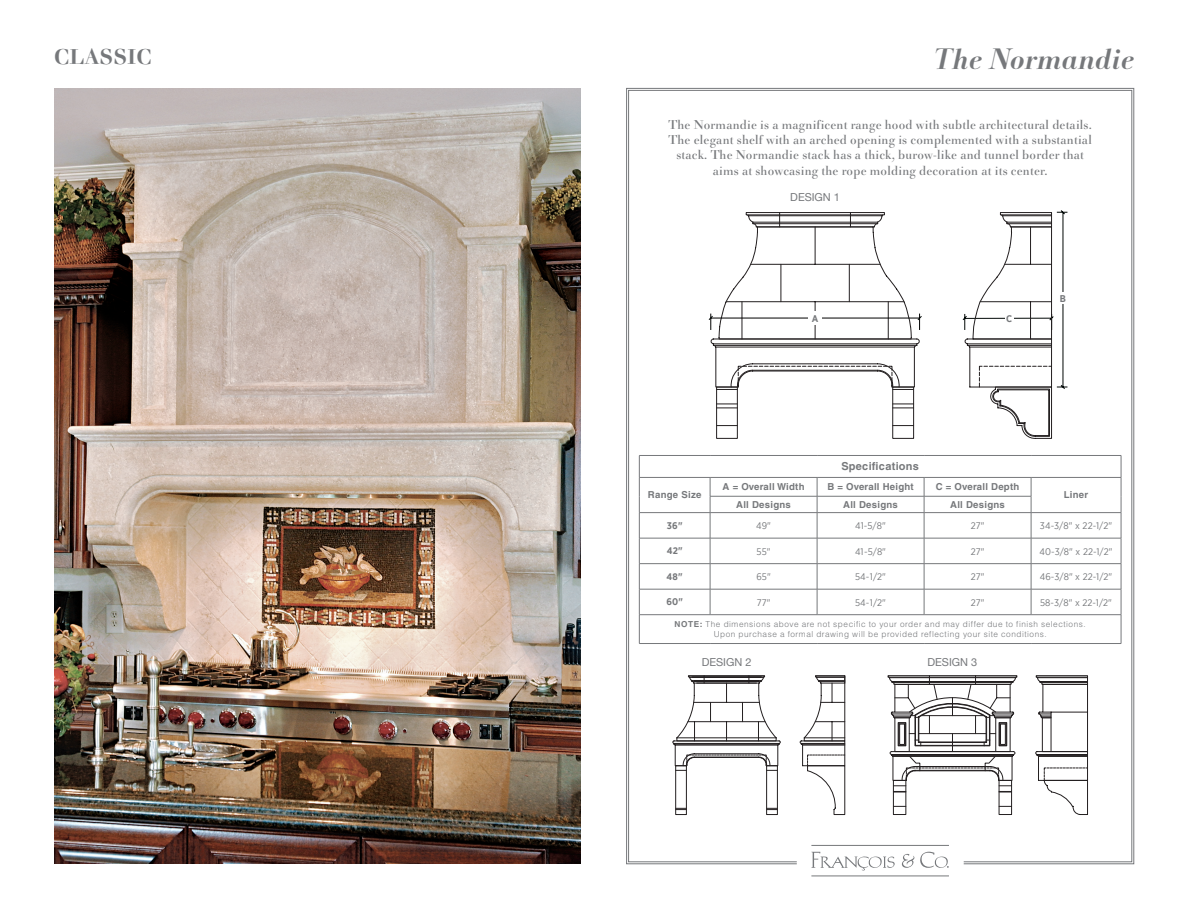
<style>
.page{position:relative;width:1188px;height:918px;background:#fff}
.page>*{position:absolute;margin:0;border:0;box-sizing:border-box;transform-origin:0 0}
.t1{font:italic 700 29.4px "Holmen OT";letter-spacing:.02em;color:#76787b}
.t2{font:700 22.95px "Acanthus OT";letter-spacing:.02em;color:#76787b}
.t3{font:13.65px/15.3px "Acanthus OT";letter-spacing:.02em;color:#76787b;text-align:center}
.t4{font:10.95px "Helvetica Neue";color:#76787b}
.t5{font:700 10.95px "Helvetica LT Std";letter-spacing:.025em;color:#76787b}
.t6{font:700 9.75px "Gotham Narrow";color:#76787b}
.t7{font:9.6px "Gotham Narrow";letter-spacing:.01em;color:#76787b}
.t8{font:700 9.6px "Helvetica LT Std";letter-spacing:.025em;color:#76787b}
.t9{font:700 9.6px "Gotham Narrow";letter-spacing:.025em;color:#76787b}
.t10{font:300 8.25px/9.9px "Helvetica LT Std";letter-spacing:.065em;color:#76787b;text-align:center}
.s1{font-weight:700}
</style>
<div class="page">
<img style="left:54px;top:88px;width:526px;height:776px">
<svg style="left:626px;top:88px;width:508px;height:776px"></svg>
<hr style="left:811px;top:845px;width:138px;height:1px;background:#76787b">
<hr style="left:811px;top:875px;width:138px;height:1px;background:#76787b">
<svg style="left:902px;top:854px;width:12px;height:14px"></svg>
<svg style="left:811px;top:852px;width:84px;height:18px"></svg>
<svg style="left:920px;top:852px;width:29px;height:16px"></svg>
<div style="left:763px;top:190px;width:104px;height:12px;background:#fff"></div>
<svg style="left:709px;top:212px;width:213px;height:227px"></svg>
<div style="left:808px;top:311px;width:14px;height:13px;background:#fff"></div>
<svg style="left:963px;top:210px;width:105px;height:229px"></svg>
<div style="left:675px;top:656px;width:104px;height:12px;background:#fff"></div>
<svg style="left:673px;top:675px;width:108px;height:140px"></svg>
<svg style="left:800px;top:675px;width:45px;height:140px"></svg>
<div style="left:900px;top:656px;width:105px;height:12px;background:#fff"></div>
<svg style="left:888px;top:675px;width:129px;height:140px"></svg>
<svg style="left:1035px;top:675px;width:53px;height:140px"></svg>
<hr style="left:817px;top:512px;width:107px;height:1px;background:#76787b">
<hr style="left:817px;top:538px;width:107px;height:1px;background:#76787b">
<hr style="left:924px;top:538px;width:107px;height:1px;background:#76787b">
<hr style="left:817px;top:563px;width:107px;height:1px;background:#76787b">
<hr style="left:924px;top:563px;width:107px;height:1px;background:#76787b">
<hr style="left:817px;top:589px;width:107px;height:1px;background:#76787b">
<hr style="left:924px;top:589px;width:107px;height:1px;background:#76787b">
<hr style="left:817px;top:614px;width:107px;height:1px;background:#76787b">
<hr style="left:924px;top:614px;width:107px;height:1px;background:#76787b">
<hr style="left:710px;top:512px;width:107px;height:1px;background:#76787b">
<hr style="left:924px;top:512px;width:107px;height:1px;background:#76787b">
<hr style="left:710px;top:538px;width:107px;height:1px;background:#76787b">
<hr style="left:710px;top:563px;width:107px;height:1px;background:#76787b">
<hr style="left:710px;top:589px;width:107px;height:1px;background:#76787b">
<hr style="left:710px;top:614px;width:107px;height:1px;background:#76787b">
<hr style="left:639px;top:455px;width:71px;height:1px;background:#76787b">
<hr style="left:710px;top:455px;width:107px;height:1px;background:#76787b">
<hr style="left:817px;top:455px;width:107px;height:1px;background:#76787b">
<hr style="left:924px;top:455px;width:107px;height:1px;background:#76787b">
<hr style="left:1031px;top:455px;width:90px;height:1px;background:#76787b">
<hr style="left:639px;top:477px;width:71px;height:1px;background:#76787b">
<hr style="left:710px;top:477px;width:107px;height:1px;background:#76787b">
<hr style="left:817px;top:477px;width:107px;height:1px;background:#76787b">
<hr style="left:924px;top:477px;width:107px;height:1px;background:#76787b">
<hr style="left:1031px;top:477px;width:90px;height:1px;background:#76787b">
<hr style="left:710px;top:496px;width:107px;height:1px;background:#76787b">
<svg style="left:710px;top:478px;width:1px;height:137px"></svg>
<hr style="left:817px;top:496px;width:107px;height:1px;background:#76787b">
<svg style="left:817px;top:478px;width:1px;height:137px"></svg>
<hr style="left:924px;top:496px;width:107px;height:1px;background:#76787b">
<svg style="left:924px;top:478px;width:1px;height:137px"></svg>
<svg style="left:1031px;top:478px;width:1px;height:136px"></svg>
<hr style="left:639px;top:512px;width:71px;height:1px;background:#76787b">
<hr style="left:1031px;top:512px;width:90px;height:1px;background:#76787b">
<hr style="left:639px;top:538px;width:71px;height:1px;background:#76787b">
<hr style="left:1031px;top:538px;width:90px;height:1px;background:#76787b">
<hr style="left:639px;top:563px;width:71px;height:1px;background:#76787b">
<hr style="left:1031px;top:563px;width:90px;height:1px;background:#76787b">
<hr style="left:639px;top:589px;width:71px;height:1px;background:#76787b">
<hr style="left:1031px;top:589px;width:90px;height:1px;background:#76787b">
<hr style="left:639px;top:614px;width:71px;height:1px;background:#76787b">
<svg style="left:639px;top:456px;width:1px;height:187px"></svg>
<hr style="left:1031px;top:614px;width:90px;height:1px;background:#76787b">
<svg style="left:1121px;top:456px;width:1px;height:187px"></svg>
<hr style="left:639px;top:643px;width:71px;height:1px;background:#76787b">
<hr style="left:710px;top:643px;width:107px;height:1px;background:#76787b">
<hr style="left:817px;top:643px;width:107px;height:1px;background:#76787b">
<hr style="left:924px;top:643px;width:107px;height:1px;background:#76787b">
<hr style="left:1031px;top:643px;width:90px;height:1px;background:#76787b">
<h2 class="t2" style="left:54px;top:45px;width:99px">CLASSIC</h2>
<h1 class="t1" style="left:935px;top:43px;width:200px">The Normandie</h1>
<p class="t3" style="left:669px;top:116px;width:425px">The Normandie is a magnificent range hood with subtle architectural details.<br>The elegant shelf with an arched opening is complemented with a substantial stack. The Normandie stack has a thick, burow-like and tunnel border that aims at showcasing the rope molding decoration at its center.</p>
<p class="t4" style="left:790px;top:190px;width:51px">DESIGN 1</p>
<p class="t6" style="left:812px;top:312px;width:8px">A</p>
<p class="t6" style="left:1006px;top:312px;width:8px">C</p>
<p class="t6" style="left:1060px;top:292px;width:8px">B</p>
<p class="t8" style="left:648px;top:489px;width:55px">Range Size</p>
<p class="t5" style="left:841px;top:460px;width:79px">Specifications</p>
<p class="t8" style="left:723px;top:481px;width:84px">A = Overall Width</p>
<p class="t8" style="left:827px;top:481px;width:88px">B = Overall Height</p>
<p class="t8" style="left:936px;top:481px;width:85px">C = Overall Depth</p>
<p class="t8" style="left:736px;top:499px;width:56px">All Designs</p>
<p class="t8" style="left:843px;top:499px;width:56px">All Designs</p>
<p class="t8" style="left:950px;top:499px;width:56px">All Designs</p>
<p class="t8" style="left:1064px;top:489px;width:26px">Liner</p>
<p class="t9" style="left:667px;top:519px;width:17px">36"</p>
<p class="t7" style="left:756px;top:520px;width:16px">49"</p>
<p class="t7" style="left:855px;top:520px;width:32px">41-5/8"</p>
<p class="t7" style="left:971px;top:520px;width:15px">27"</p>
<p class="t7" style="left:1040px;top:520px;width:74px">34-3/8" x 22-1/2"</p>
<p class="t9" style="left:667px;top:545px;width:18px">42"</p>
<p class="t7" style="left:757px;top:545px;width:16px">55"</p>
<p class="t7" style="left:855px;top:545px;width:32px">41-5/8"</p>
<p class="t7" style="left:971px;top:545px;width:15px">27"</p>
<p class="t7" style="left:1040px;top:545px;width:75px">40-3/8" x 22-1/2"</p>
<p class="t9" style="left:667px;top:570px;width:18px">48"</p>
<p class="t7" style="left:756px;top:571px;width:16px">65"</p>
<p class="t7" style="left:855px;top:571px;width:32px">54-1/2"</p>
<p class="t7" style="left:971px;top:571px;width:15px">27"</p>
<p class="t7" style="left:1040px;top:571px;width:74px">46-3/8" x 22-1/2"</p>
<p class="t9" style="left:666px;top:596px;width:18px">60"</p>
<p class="t7" style="left:757px;top:596px;width:15px">77"</p>
<p class="t7" style="left:855px;top:596px;width:32px">54-1/2"</p>
<p class="t7" style="left:971px;top:596px;width:15px">27"</p>
<p class="t7" style="left:1040px;top:596px;width:73px">58-3/8" x 22-1/2"</p>
<p class="t10" style="left:675px;top:619px;width:413px"><span class="s1">NOTE:</span> The dimensions above are not specific to your order and may differ due to finish selections.<br>Upon purchase a formal drawing will be provided reflecting your site conditions.</p>
<p class="t4" style="left:702px;top:656px;width:51px">DESIGN 2</p>
<p class="t4" style="left:928px;top:656px;width:51px">DESIGN 3</p>
</div>
